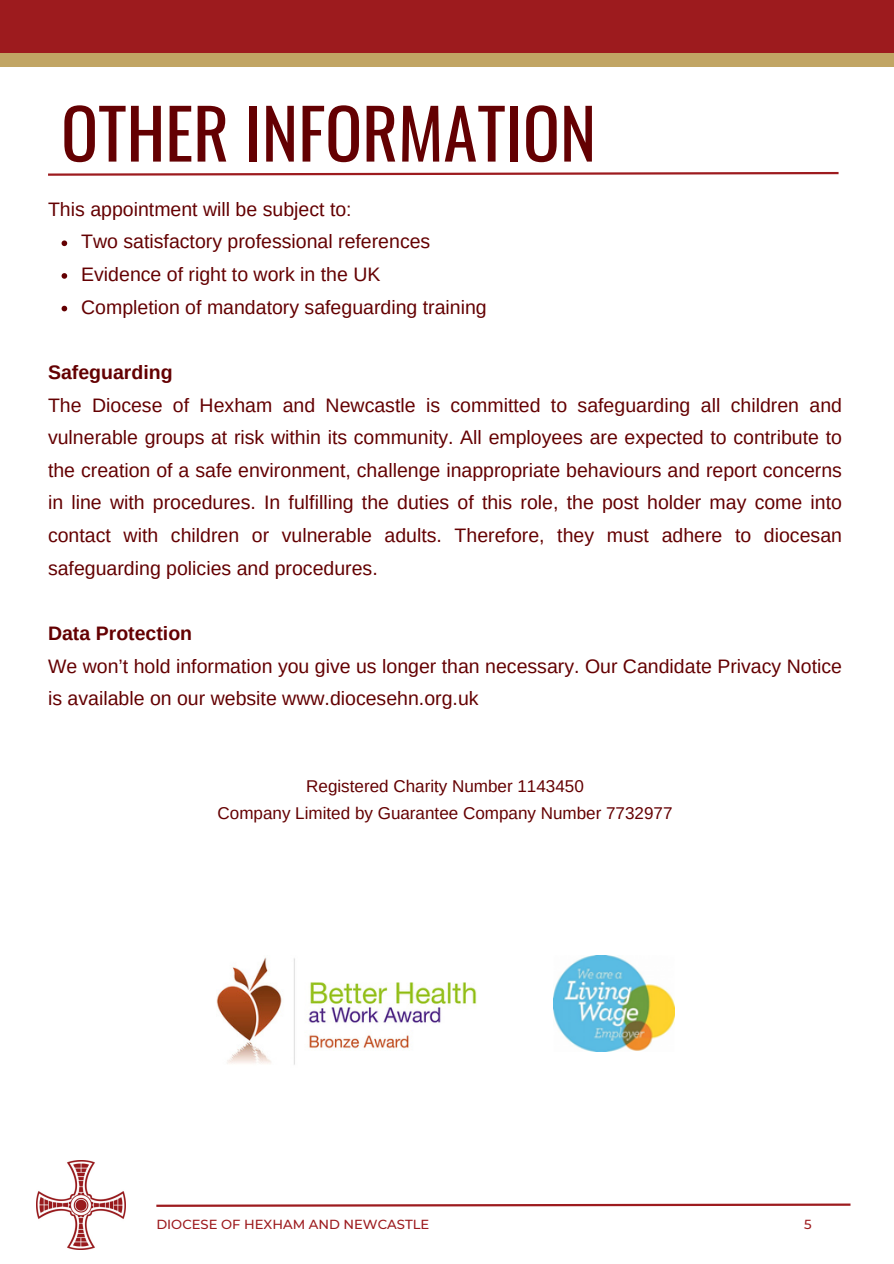
<style>
.page{position:relative;width:894px;height:1264px;background:#fff}
.page>*{position:absolute;margin:0;border:0;box-sizing:border-box;transform-origin:0 0}
.t1{font:68.85px "Oswald";color:#640002}
.t2{font:19.5px/32.7px "Arimo";color:#640002}
.t3{font:17.1px/27px "Arimo";color:#640002;text-align:center}
.t4{font:500 13.2px "Montserrat";color:#9d1b1e}
.s1{font-weight:700}
</style>
<div class="page">
<div style="left:0;top:0;width:893px;height:66px;background:#c1a564"></div>
<div style="left:0;top:0;width:893px;height:53px;background:#9d1b1e"></div>
<svg style="left:156px;top:1203px;width:695px;height:4px"></svg>
<img style="left:36px;top:1160px;width:89px;height:88px">
<svg style="left:48px;top:171px;width:791px;height:5px"></svg>
<svg style="left:62px;top:240px;width:5px;height:6px"></svg>
<svg style="left:62px;top:273px;width:5px;height:6px"></svg>
<svg style="left:62px;top:306px;width:5px;height:5px"></svg>
<img style="left:216px;top:957px;width:260px;height:108px">
<img style="left:553px;top:956px;width:121px;height:95px">
<p class="t1" style="left:61px;top:79px;width:536px">OTHER INFORMATION</p>
<p class="t2" style="left:48px;top:192px;width:305px">This appointment will be subject to:</p>
<p class="t2" style="left:81px;top:225px;width:350px">Two satisfactory professional references</p>
<h2 class="t2" style="left:81px;top:258px;width:301px">Evidence of right to work in the UK</h2>
<h2 class="t2" style="left:81px;top:290px;width:407px">Completion of mandatory safeguarding training</h2>
<h3 class="t2" style="left:48px;top:356px;width:795px"><span class="s1">Safeguarding<br></span>The Diocese of Hexham and Newcastle is committed to safeguarding all children and vulnerable groups at risk within its community. All employees are expected to contribute to the creation of a safe environment, challenge inappropriate behaviours and report concerns in line with procedures. In fulfilling the duties of this role, the post holder may come into contact with children or vulnerable adults. Therefore, they must adhere to diocesan safeguarding policies and procedures.</h3>
<p class="t2" style="left:48px;top:617px;width:795px"><span class="s1">Data Protection<br></span>We won’t hold information you give us longer than necessary. Our Candidate Privacy Notice is available on our website www.diocesehn.org.uk</p>
<p class="t3" style="left:217px;top:772px;width:456px">Registered Charity Number 1143450<br>Company Limited by Guarantee Company Number 7732977</p>
<h2 class="t4" style="left:156px;top:1215px;width:274px">DIOCESE OF HEXHAM AND NEWCASTLE</h2>
<p class="t4" style="left:804px;top:1215px;width:9px">5</p>
</div>
